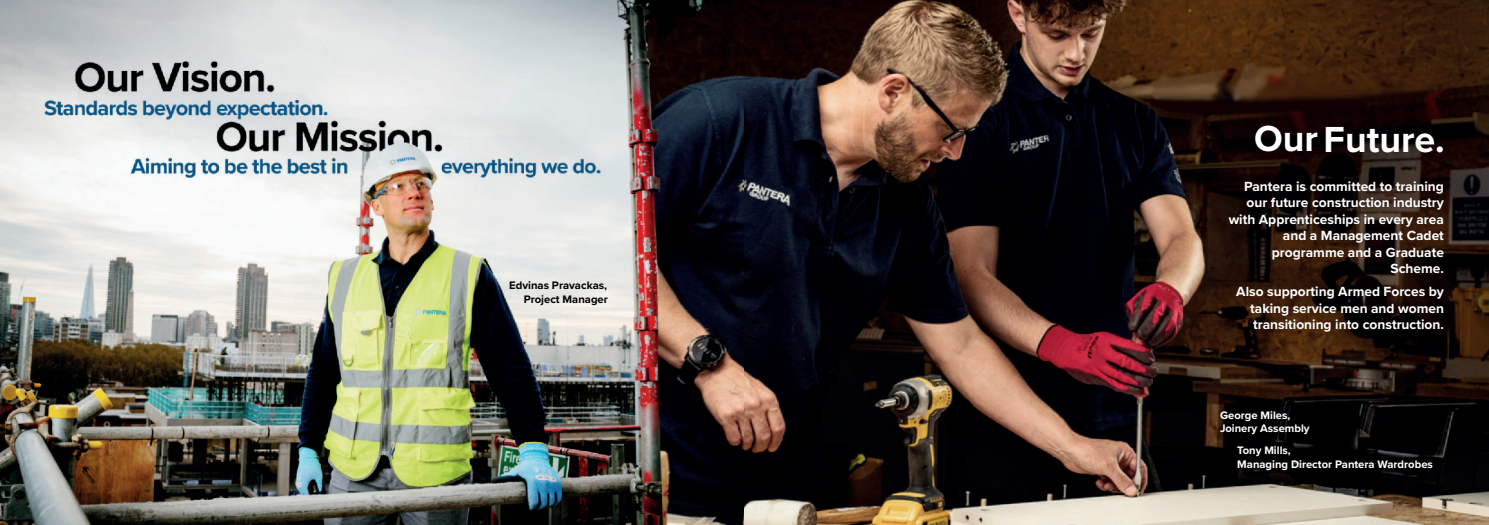
<style>
.page{position:relative;width:1489px;height:525px;background:#fff}
.page>*{position:absolute;margin:0;border:0;box-sizing:border-box;transform-origin:0 0}
.t1{font:700 37.5px "Proxima Nova";color:#fff}
.t2{font:700 13.75px/16.5px "Proxima Nova";color:#fff;text-align:right}
.t3{font:700 11.25px "Proxima Nova";color:#fff}
.t4{font:700 11.25px "Proxima Nova";color:#000}
</style>
<div class="page">
<img style="left:0;top:0;width:1488px;height:524px">
<p class="t4" style="left:509px;top:277px;width:99px">Edvinas Pravackas,</p>
<p class="t4" style="left:523px;top:290px;width:86px">Project Manager</p>
<p class="t1" style="left:1253px;top:111px;width:192px">Our Future.</p>
<p class="t2" style="left:1228px;top:178px;width:217px">Pantera is committed to training our future construction industry with Apprenticeships in every area and a Management Cadet</p>
<p class="t2" style="left:1271px;top:244px;width:173px">programme and a Graduate</p>
<p class="t2" style="left:1390px;top:260px;width:55px">Scheme.</p>
<p class="t2" style="left:1250px;top:283px;width:195px;text-align:justify;text-indent:-14px">Also supporting Armed Forces by taking service men and women transitioning into construction.</p>
<p class="t3" style="left:1219px;top:406px;width:72px">George Miles,</p>
<p class="t3" style="left:1219px;top:420px;width:91px">Joinery Assembly</p>
<p class="t3" style="left:1237px;top:441px;width:55px">Tony Mills,</p>
<p class="t3" style="left:1237px;top:455px;width:197px">Managing Director Pantera Wardrobes</p>
</div>
